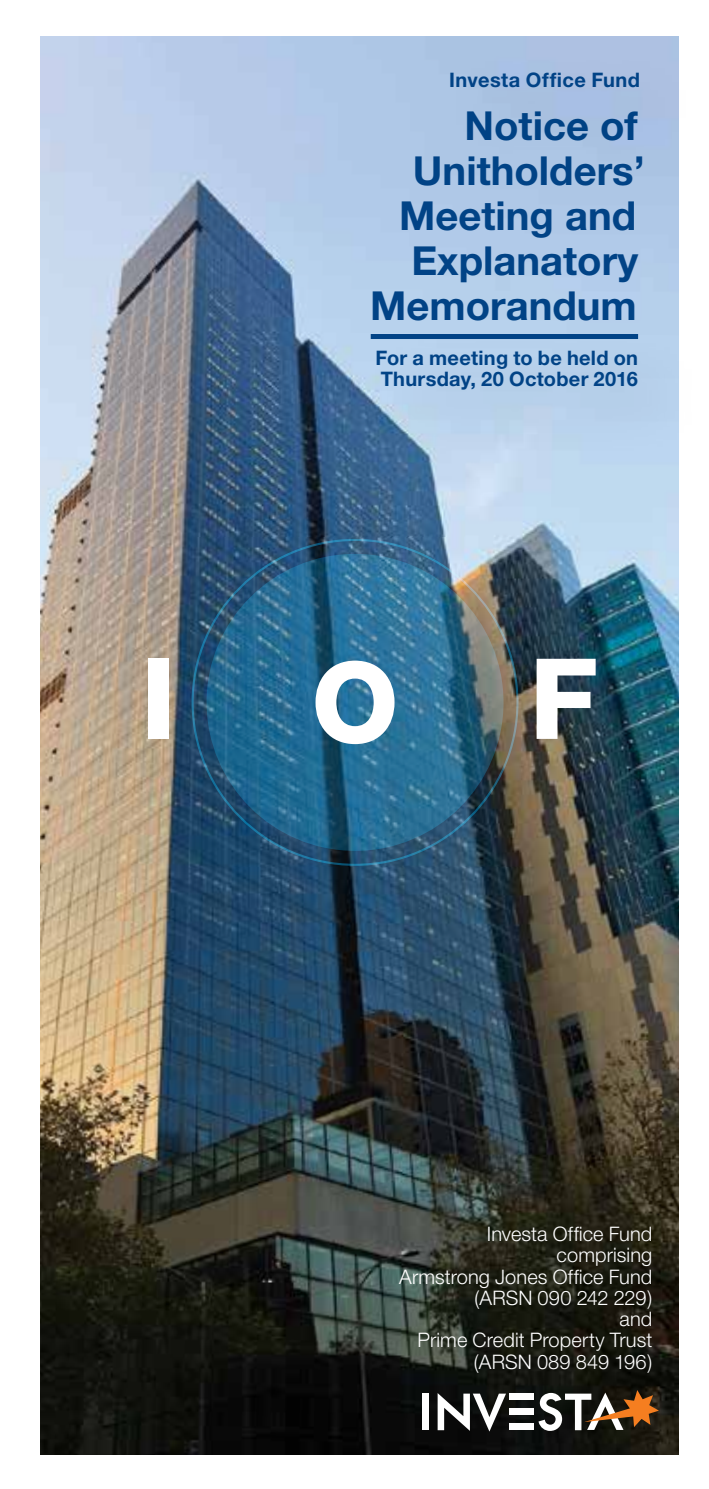
<style>
.page{position:relative;width:709px;height:1489px;background:#fff}
.page>*{position:absolute;margin:0;border:0;box-sizing:border-box;transform-origin:0 0}
.t1{font:700 40px/45px "Helvetica Neue";color:#014386;text-align:right}
.t2{font:300 20px/21.2px "Helvetica Neue";letter-spacing:.005em;color:#fff;text-align:right}
.t3{font:700 20px/21.2px "Helvetica Neue";letter-spacing:.015em;color:#014386}
</style>
<div class="page">
<img style="left:40px;top:36px;width:638px;height:1418px">
<div style="left:426px;top:44px;width:283px;height:122px;background:#000;opacity:.16"></div>
<div style="left:351px;top:324px;width:358px;height:142px;background:#000;opacity:.16"></div>
<div style="left:422px;top:1393px;width:7px;height:36px;background:#fff"></div>
<svg style="left:437px;top:1392px;width:69px;height:39px"></svg>
<div style="left:509px;top:1423px;width:25px;height:6px;background:#fff"></div>
<div style="left:509px;top:1408px;width:25px;height:6px;background:#fff"></div>
<div style="left:509px;top:1393px;width:25px;height:6px;background:#fff"></div>
<svg style="left:538px;top:1389px;width:121px;height:41px"></svg>
<svg style="left:206px;top:554px;width:297px;height:296px;background:#2c6d90"></svg>
<svg style="left:315px;top:660px;width:79px;height:84px"></svg>
<div style="left:148px;top:658px;width:21px;height:81px;background:#fff"></div>
<svg style="left:536px;top:658px;width:59px;height:81px"></svg>
<p class="t3" style="left:449px;top:68px;width:192px">Investa Office Fund</p>
<h1 class="t1" style="left:370px;top:102px;width:276px">Notice of<br>Unitholders’<br>Meeting and<br>Explanatory<br>Memorandum</h1>
<p class="t3" style="left:375px;top:347px;width:264px">For a meeting to be held on<br>Thursday, 20 October 2016</p>
<p class="t2" style="left:399px;top:1222px;width:255px">Investa Office Fund comprising<br>Armstrong Jones Office Fund (ARSN 090 242 229)<br>and<br>Prime Credit Property Trust (ARSN 089 849 196)</p>
</div>
